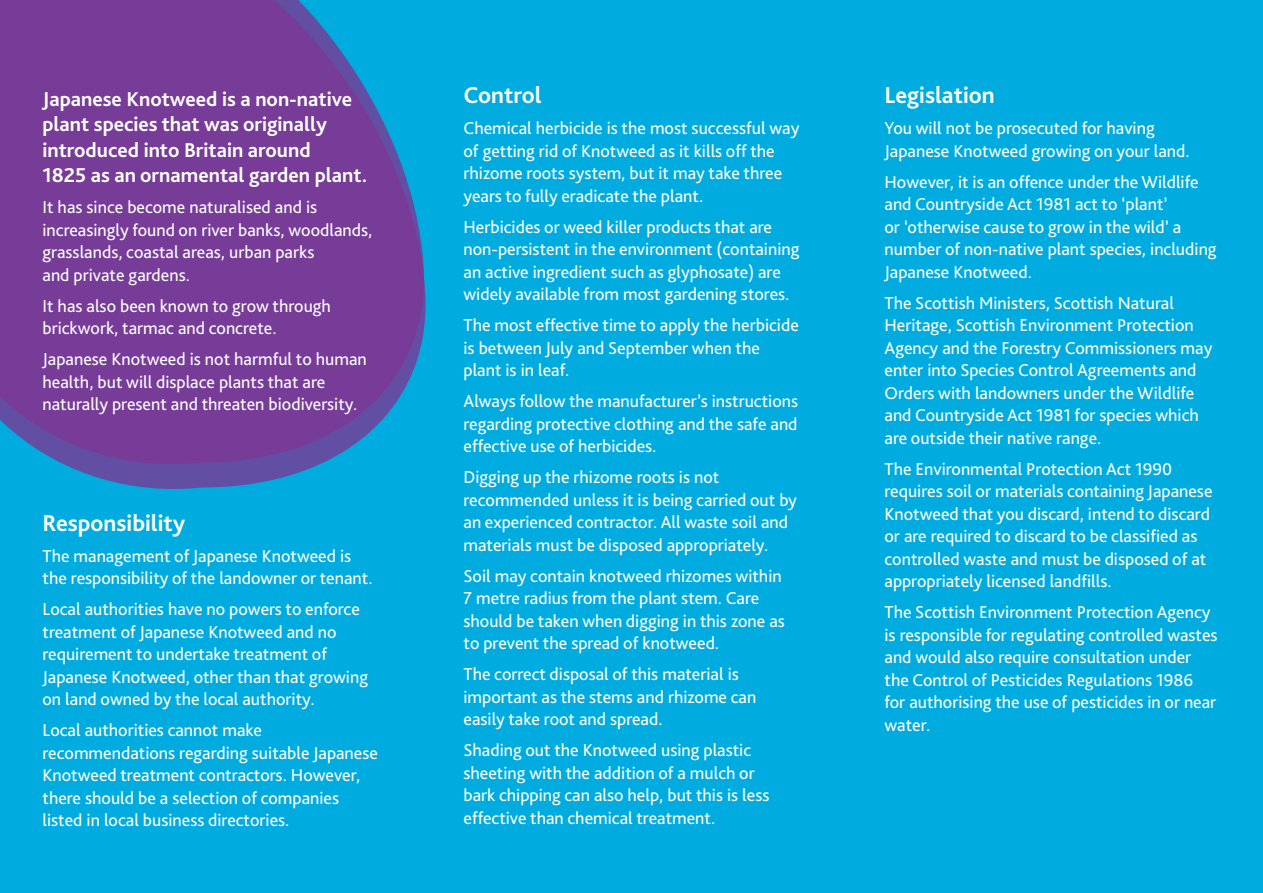
<style>
.page{position:relative;width:1263px;height:893px;background:#00acdf}
.page>*{position:absolute;margin:0;border:0;box-sizing:border-box;transform-origin:0 0}
.t1{font:700 24px "Bliss Pro";color:#fff}
.t2{font:700 21px/25.5px "Bliss Pro";color:#fff}
.t3{font:18px/22.5px "Bliss Pro";color:#fff}
</style>
<div class="page">
<svg style="left:0;top:0;width:426px;height:489px;background:#664aa1"></svg>
<p class="t2" style="left:43px;top:86px;width:326px">Japanese Knotweed is a non-native plant species that was originally introduced into Britain around<br>1825 as an ornamental garden plant.</p>
<p class="t3" style="left:43px;top:196px;width:331px">It has since become naturalised and is increasingly found on river banks, woodlands, grasslands, coastal areas, urban parks<br>and private gardens.</p>
<p class="t3" style="left:43px;top:294px;width:290px">It has also been known to grow through brickwork, tarmac and concrete.</p>
<p class="t3" style="left:43px;top:348px;width:326px">Japanese Knotweed is not harmful to human health, but will displace plants that are naturally present and threaten biodiversity.</p>
<h1 class="t1" style="left:43px;top:508px;width:144px">Responsibility</h1>
<p class="t3" style="left:43px;top:544px;width:332px">The management of Japanese Knotweed is the responsibility of the landowner or tenant.</p>
<p class="t3" style="left:43px;top:597px;width:327px">Local authorities have no powers to enforce treatment of Japanese Knotweed and no requirement to undertake treatment of Japanese Knotweed, other than that growing on land owned by the local authority.</p>
<p class="t3" style="left:43px;top:718px;width:337px">Local authorities cannot make recommendations regarding suitable Japanese Knotweed treatment contractors. However, there should be a selection of companies listed in local business directories.</p>
<h1 class="t1" style="left:463px;top:80px;width:80px">Control</h1>
<p class="t3" style="left:463px;top:117px;width:337px">Chemical herbicide is the most successful way of getting rid of Knotweed as it kills off the rhizome roots system, but it may take three years to fully eradicate the plant.</p>
<p class="t3" style="left:463px;top:215px;width:337px">Herbicides or weed killer products that are non-persistent in the environment (containing an active ingredient such as glyphosate) are widely available from most gardening stores.</p>
<p class="t3" style="left:463px;top:314px;width:337px">The most effective time to apply the herbicide is between July and September when the plant is in leaf.</p>
<p class="t3" style="left:463px;top:390px;width:336px;text-align:justify">Always follow the manufacturer’s instructions regarding protective clothing and the safe and effective use of herbicides.</p>
<p class="t3" style="left:463px;top:466px;width:335px">Digging up the rhizome roots is not recommended unless it is being carried out by an experienced contractor. All waste soil and materials must be disposed appropriately.</p>
<p class="t3" style="left:463px;top:564px;width:323px">Soil may contain knotweed rhizomes within 7 metre radius from the plant stem. Care should be taken when digging in this zone as to prevent the spread of knotweed.</p>
<p class="t3" style="left:463px;top:663px;width:294px">The correct disposal of this material is important as the stems and rhizome can easily take root and spread.</p>
<p class="t3" style="left:463px;top:739px;width:307px">Shading out the Knotweed using plastic sheeting with the addition of a mulch or bark chipping can also help, but this is less effective than chemical treatment.</p>
<h1 class="t1" style="left:884px;top:80px;width:112px">Legislation</h1>
<p class="t3" style="left:884px;top:117px;width:307px">You will not be prosecuted for having<br>Japanese Knotweed growing on your land.</p>
<p class="t3" style="left:884px;top:170px;width:334px">However, it is an offence under the Wildlife and Countryside Act 1981 act to ‘plant’<br>or ‘otherwise cause to grow in the wild’ a number of non-native plant species, including Japanese Knotweed.</p>
<p class="t3" style="left:884px;top:291px;width:329px">The Scottish Ministers, Scottish Natural Heritage, Scottish Environment Protection Agency and the Forestry Commissioners may enter into Species Control Agreements and Orders with landowners under the Wildlife and Countryside Act 1981 for species which are outside their native range.</p>
<p class="t3" style="left:884px;top:457px;width:329px">The Environmental Protection Act 1990 requires soil or materials containing Japanese Knotweed that you discard, intend to discard or are required to discard to be classified as controlled waste and must be disposed of at appropriately licensed landfills.</p>
<p class="t3" style="left:884px;top:601px;width:335px">The Scottish Environment Protection Agency is responsible for regulating controlled wastes and would also require consultation under the Control of Pesticides Regulations 1986 for authorising the use of pesticides in or near water.</p>
</div>
